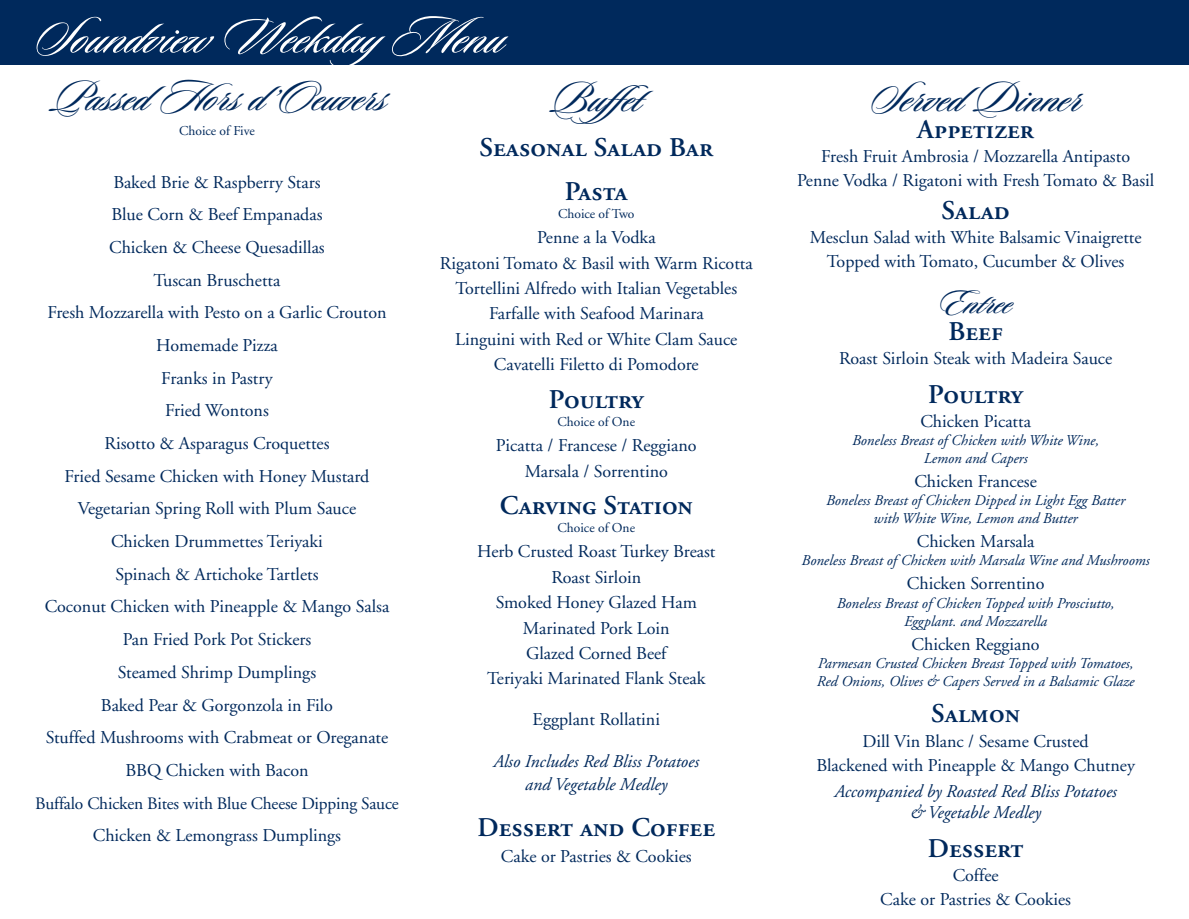
<style>
.page{position:relative;width:1189px;height:919px;background:#fff}
.page>*{position:absolute;margin:0;border:0;box-sizing:border-box;transform-origin:0 0}
.t1{font:54px "Sloop Script Medium One";color:#fff}
.t2{font:45px "Sloop Script Medium One";color:#00295c}
.t3{font:36px "Sloop Script Medium One";color:#00295c}
.t4{font:27px/44.5px "Adobe Garamond Semibold SC";color:#00295c;text-align:center}
.t5{font:18px/32.7px "Adobe Garamond";color:#00295c;text-align:center}
.t6{font:italic 18px/23px "Adobe Garamond";color:#00295c;text-align:center}
.t7{font:17.4px "Adobe Garamond";letter-spacing:-.01em;color:#00295c}
.t8{font:italic 15px/18px "Adobe Garamond";color:#00295c;text-align:center}
.t9{font:13.5px "Adobe Garamond";color:#00295c}
</style>
<div class="page">
<div style="left:0;top:0;width:1188px;height:65px;background:#00295c"></div>
<h1 class="t1" style="left:34px;top:9px;width:472px">Soundview WeekdayMenu</h1>
<h2 class="t2" style="left:53px;top:74px;width:335px">Passed Hors d ’Oeuvers</h2>
<p class="t9" style="left:179px;top:123px;width:77px">Choice of Five</p>
<p class="t5" style="left:45px;top:166px;width:346px">Baked Brie &amp; Raspberry Stars<br>Blue Corn &amp; Beef Empanadas<br>Chicken &amp; Cheese Quesadillas<br>Tuscan Bruschetta<br>Fresh Mozzarella with Pesto on a Garlic Crouton<br>Homemade Pizza<br>Franks in Pastry<br>Fried Wontons<br>Risotto &amp; Asparagus Croquettes<br>Fried Sesame Chicken with Honey Mustard<br>Vegetarian Spring Roll with Plum Sauce<br>Chicken Drummettes Teriyaki<br>Spinach &amp; Artichoke Tartlets<br>Coconut Chicken with Pineapple &amp; Mango Salsa<br>Pan Fried Pork Pot Stickers<br>Steamed Shrimp Dumplings<br>Baked Pear &amp; Gorgonzola in Filo<br>Stuffed Mushrooms with Crabmeat or Oreganate<br>BBQ Chicken with Bacon</p>
<p class="t7" style="left:35px;top:793px;width:365px">Buffalo Chicken Bites with Blue Cheese Dipping Sauce</p>
<p class="t5" style="left:93px;top:819px;width:250px">Chicken &amp; Lemongrass Dumplings</p>
<h2 class="t2" style="left:550px;top:75px;width:134px">Buffet</h2>
<h3 class="t4" style="left:479px;top:125px;width:235px">Seasonal Salad Bar<br>Pasta</h3>
<p class="t9" style="left:558px;top:206px;width:78px">Choice of Two</p>
<p class="t5" style="left:440px;top:225px;width:314px;line-height:25.3px">Penne a la Vodka<br>Rigatoni Tomato &amp; Basil with Warm Ricotta Tortellini Alfredo with Italian Vegetables Farfalle with Seafood Marinara<br>Linguini with Red or White Clam Sauce Cavatelli Filetto di Pomodore</p>
<h3 class="t4" style="left:548px;top:377px;width:97px">Poultry</h3>
<p class="t9" style="left:557px;top:414px;width:79px">Choice of One</p>
<p class="t5" style="left:496px;top:433px;width:202px;line-height:25.3px">Picatta / Francese / Reggiano<br>Marsala / Sorrentino</p>
<h3 class="t4" style="left:499px;top:484px;width:195px">Carving Station</h3>
<p class="t9" style="left:557px;top:520px;width:79px">Choice of One</p>
<p class="t5" style="left:477px;top:539px;width:240px;line-height:25.3px">Herb Crusted Roast Turkey Breast<br>Roast Sirloin<br>Smoked Honey Glazed Ham<br>Marinated Pork Loin<br>Glazed Corned Beef<br>Teriyaki Marinated Flank Steak</p>
<p class="t5" style="left:532px;top:702px;width:129px">Eggplant Rollatini</p>
<p class="t6" style="left:493px;top:749px;width:207px">Also Includes Red Bliss Potatoes and Vegetable Medley</p>
<h3 class="t4" style="left:477px;top:805px;width:239px">Dessert and Coffee</h3>
<p class="t5" style="left:501px;top:839px;width:192px">Cake or Pastries &amp; Cookies</p>
<h2 class="t2" style="left:869px;top:75px;width:213px">Served Dinner</h2>
<h3 class="t4" style="left:917px;top:108px;width:118px">Appetizer</h3>
<p class="t5" style="left:796px;top:145px;width:359px;line-height:24px">Fresh Fruit Ambrosia / Mozzarella Antipasto<br>Penne Vodka / Rigatoni with Fresh Tomato &amp; Basil</p>
<h3 class="t4" style="left:941px;top:188px;width:70px">Salad</h3>
<p class="t5" style="left:809px;top:226px;width:333px;line-height:24px">Mesclun Salad with White Balsamic Vinaigrette<br>Topped with Tomato, Cucumber &amp; Olives</p>
<h3 class="t3" style="left:939px;top:284px;width:74px">Entree</h3>
<h3 class="t4" style="left:948px;top:309px;width:56px">Beef</h3>
<p class="t5" style="left:838px;top:342px;width:275px">Roast Sirloin Steak with Madeira Sauce</p>
<h3 class="t4" style="left:927px;top:372px;width:97px">Poultry</h3>
<p class="t5" style="left:920px;top:405px;width:112px">Chicken Picatta</p>
<p class="t8" style="left:852px;top:431px;width:248px">Boneless Breast of Chicken with White Wine,<br>Lemon and Capers</p>
<p class="t5" style="left:914px;top:465px;width:124px">Chicken Francese</p>
<p class="t8" style="left:826px;top:491px;width:300px">Boneless Breast of Chicken Dipped in Light Egg Batter with White Wine, Lemon and Butter</p>
<p class="t5" style="left:916px;top:525px;width:119px">Chicken Marsala</p>
<p class="t8" style="left:801px;top:552px;width:349px">Boneless Breast of Chicken with Marsala Wine and Mushrooms</p>
<p class="t5" style="left:906px;top:567px;width:139px">Chicken Sorrentino</p>
<p class="t8" style="left:836px;top:594px;width:279px">Boneless Breast of Chicken Topped with Prosciutto,<br>Eggplant. and Mozzarella</p>
<p class="t5" style="left:911px;top:628px;width:130px">Chicken Reggiano</p>
<p class="t8" style="left:816px;top:654px;width:319px;text-align:left">Parmesan Crusted Chicken Breast Topped with Tomatoes,<br>Red Onions, Olives &amp; Capers Served in a Balsamic Glaze</p>
<h3 class="t4" style="left:931px;top:691px;width:90px">Salmon</h3>
<p class="t5" style="left:816px;top:729px;width:320px;line-height:24px">Dill Vin Blanc / Sesame Crusted<br>Blackened with Pineapple &amp; Mango Chutney</p>
<p class="t6" style="left:834px;top:780px;width:284px;line-height:21.6px">Accompanied by Roasted Red Bliss Potatoes &amp; Vegetable Medley</p>
<h3 class="t4" style="left:927px;top:826px;width:97px">Dessert</h3>
<p class="t5" style="left:880px;top:863px;width:192px;line-height:24px">Coffee<br>Cake or Pastries &amp; Cookies</p>
</div>
